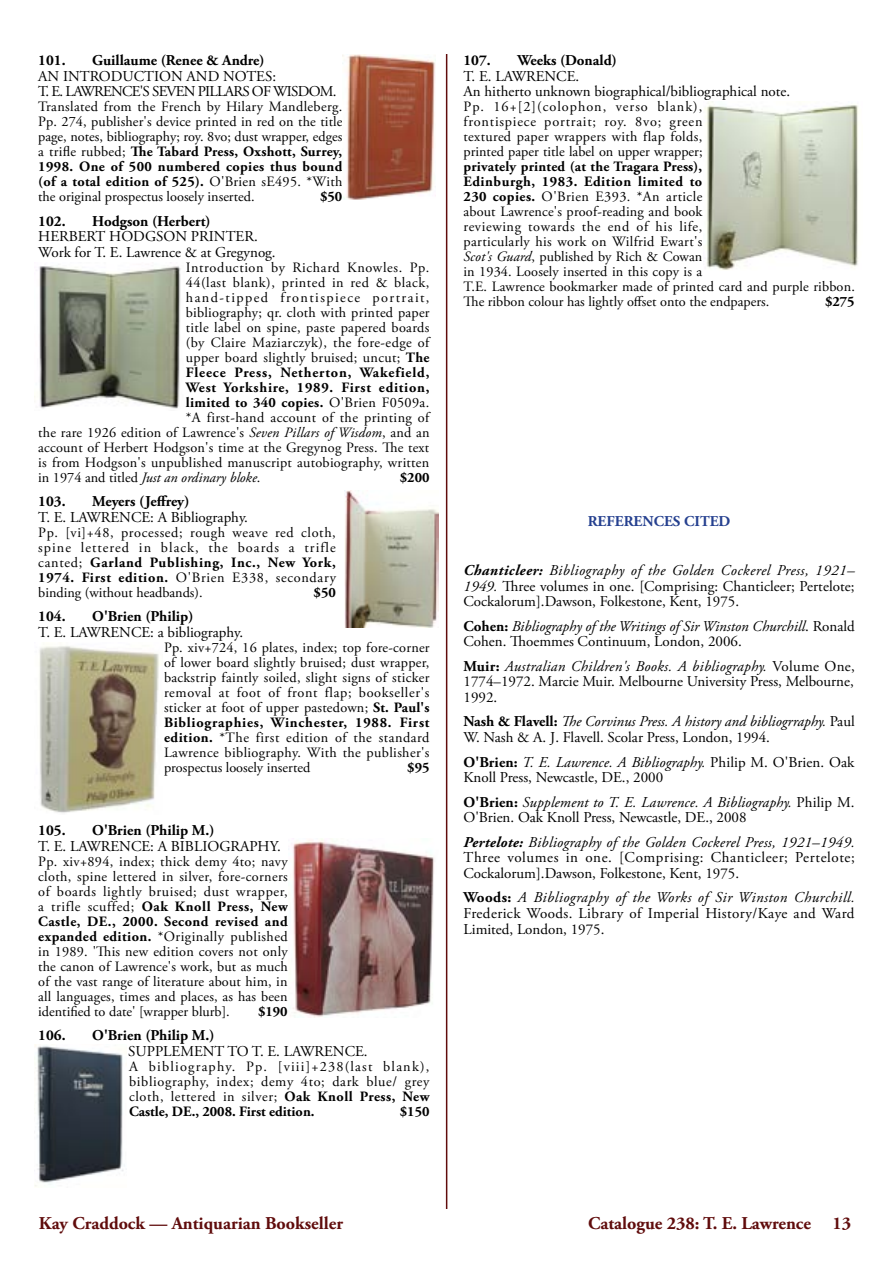
<style>
.page{position:relative;width:893px;height:1263px;background:#fff}
.page>*{position:absolute;margin:0;border:0;box-sizing:border-box;transform-origin:0 0}
.t1{font:700 18px "Adobe Garamond Pro";color:#600c0c}
.t2{font:15px/15.8px "Adobe Garamond Pro";color:#000}
.t3{font:700 15px "Adobe Garamond Pro";color:#000}
.t4{font:italic 15px/15.8px "Adobe Garamond Pro";color:#000}
.t5{font:15px/15.8px "Adobe Garamond Pro";letter-spacing:-.05em;color:#000}
.t6{font:700 15px "Adobe Garamond Pro";color:#25408f}
.t7{font:14.25px/15px "Adobe Garamond Pro";letter-spacing:.015em;color:#000;text-align:justify}
.t8{font:700 14.25px "Adobe Garamond Pro";letter-spacing:.05em;color:#000}
.t9{font:italic 14.25px "Adobe Garamond Pro";color:#000}
.t10{font:14.25px "Adobe Garamond Pro";letter-spacing:.035em;color:#000}
.t11{font:700 14.25px "Adobe Garamond Pro";letter-spacing:.025em;color:#000}
.t12{font:14.25px "Adobe Garamond Pro";letter-spacing:.045em;color:#000}
.t13{font:14.25px "Adobe Garamond Pro";letter-spacing:.1em;color:#000}
.s1{font-weight:700}
.s2{font-weight:400}
.s3{font-style:italic}
.s4{font-style:normal}
.s5{font-weight:700;font-style:italic}
.s6{font-weight:700;font-style:normal}
</style>
<div class="page">
<hr style="left:446px;top:54px;width:1px;height:1155px;background:#600c0c">
<img style="left:343px;top:54px;width:93px;height:145px">
<img style="left:34px;top:266px;width:147px;height:143px">
<img style="left:345px;top:490px;width:94px;height:138px">
<img style="left:39px;top:646px;width:121px;height:167px">
<img style="left:292px;top:838px;width:142px;height:179px">
<img style="left:34px;top:1045px;width:91px;height:142px">
<img style="left:704px;top:102px;width:155px;height:168px">
<p class="t3" style="left:38px;top:51px;width:29px">101.</p>
<p class="t3" style="left:92px;top:51px;width:174px">Guillaume (Renee &amp; Andre)</p>
<p class="t5" style="left:38px;top:69px;width:300px">AN INTRODUCTION AND NOTES:<br>T. E. LAWRENCE'S SEVEN PILLARS OF WISDOM.</p>
<p class="t7" style="left:38px;top:100px;width:306px">Translated from the French by Hilary Mandleberg.<br>Pp. 274, publisher's device printed in red on the title page, notes, bibliography; roy. 8vo; dust wrapper, edges a trifle rubbed; <span class="s1">The Tabard Press, Oxshott, Surrey, 1998. One of 500 numbered copies thus bound (of a total edition of 525).</span> O'Brien sE495. *With the original prospectus loosely inserted.</p>
<p class="t8" style="left:320px;top:189px;width:24px">$50</p>
<p class="t3" style="left:38px;top:212px;width:29px">102.</p>
<p class="t3" style="left:92px;top:212px;width:120px">Hodgson (Herbert)</p>
<p class="t2" style="left:38px;top:229px;width:239px">HERBERT HODGSON PRINTER.<br>Work for T. E. Lawrence &amp; at Gregynog.</p>
<p class="t12" style="left:186px;top:259px;width:245px">Introduction by Richard Knowles. Pp.</p>
<p class="t10" style="left:186px;top:274px;width:245px">44(last blank), printed in red &amp; black,</p>
<p class="t13" style="left:186px;top:289px;width:245px">hand-tipped frontispiece portrait,</p>
<p class="t7" style="left:186px;top:306px;width:245px">bibliography; qr. cloth with printed paper</p>
<p class="t7" style="left:186px;top:321px;width:245px">title label on spine, paste papered boards</p>
<p class="t7" style="left:186px;top:336px;width:245px">(by Claire Maziarczyk), the fore-edge of</p>
<p class="t7" style="left:186px;top:351px;width:245px">upper board slightly bruised; uncut; <span class="s1">The</span></p>
<p class="t8" style="left:186px;top:364px;width:245px">Fleece Press, Netherton, Wakefield,</p>
<p class="t8" style="left:186px;top:379px;width:245px">West Yorkshire, 1989. First edition,</p>
<p class="t11" style="left:186px;top:394px;width:245px">limited to 340 copies. <span class="s2">O'Brien F0509a.</span></p>
<p class="t7" style="left:186px;top:411px;width:245px">*A first-hand account of the printing of</p>
<p class="t7" style="left:38px;top:426px;width:393px">the rare 1926 edition of Lawrence's <span class="s3">Seven Pillars of Wisdom</span>, and an</p>
<p class="t7" style="left:38px;top:441px;width:392px">account of Herbert Hodgson's time at the Gregynog Press. The text</p>
<p class="t7" style="left:38px;top:456px;width:392px">is from Hodgson's unpublished manuscript autobiography, written</p>
<p class="t9" style="left:38px;top:469px;width:224px"><span class="s4">in 1974 and titled</span> Just an ordinary bloke<span class="s4">.</span></p>
<p class="t8" style="left:400px;top:469px;width:31px">$200</p>
<p class="t3" style="left:38px;top:493px;width:29px">103.</p>
<p class="t3" style="left:92px;top:493px;width:99px">Meyers (Jeffrey)</p>
<p class="t2" style="left:38px;top:510px;width:211px">T. E. LAWRENCE: A Bibliography.</p>
<p class="t7" style="left:38px;top:526px;width:299px">Pp. [vi]+48, processed; rough weave red cloth, spine lettered in black, the boards a trifle canted; <span class="s1">Garland Publishing, Inc., New York, 1974. First edition.</span> O'Brien E338, secondary binding (without headbands).</p>
<p class="t8" style="left:314px;top:584px;width:24px">$50</p>
<p class="t3" style="left:38px;top:608px;width:29px">104.</p>
<p class="t3" style="left:92px;top:608px;width:103px">O'Brien (Philip)</p>
<p class="t2" style="left:38px;top:625px;width:207px">T. E. LAWRENCE: a bibliography.</p>
<p class="t7" style="left:164px;top:641px;width:267px">Pp. xiv+724, 16 plates, index; top fore-corner of lower board slightly bruised; dust wrapper, backstrip faintly soiled, slight signs of sticker removal at foot of front flap; bookseller's sticker at foot of upper pastedown; <span class="s1">St. Paul's Bibliographies, Winchester, 1988. First edition.</span> *The first edition of the standard Lawrence bibliography. With the publisher's prospectus loosely inserted</p>
<p class="t8" style="left:407px;top:759px;width:24px">$95</p>
<p class="t3" style="left:38px;top:821px;width:29px">105.</p>
<p class="t3" style="left:92px;top:821px;width:124px">O'Brien (Philip M.)</p>
<p class="t2" style="left:38px;top:839px;width:244px">T. E. LAWRENCE: A BIBLIOGRAPHY.</p>
<p class="t7" style="left:38px;top:854px;width:251px">Pp. xiv+894, index; thick demy 4to; navy cloth, spine lettered in silver, fore-corners of boards lightly bruised; dust wrapper, a trifle scuffed; <span class="s1">Oak Knoll Press, New Castle, DE., 2000. Second revised and expanded edition.</span> *Originally published in 1989. 'This new edition covers not only the canon of Lawrence's work, but as much of the vast range of literature about him, in all languages, times and places, as has been identified to date' [wrapper blurb].</p>
<p class="t8" style="left:258px;top:1003px;width:31px">$190</p>
<p class="t3" style="left:38px;top:1026px;width:29px">106.</p>
<p class="t3" style="left:92px;top:1026px;width:124px">O'Brien (Philip M.)</p>
<p class="t2" style="left:128px;top:1044px;width:241px">SUPPLEMENT TO T. E. LAWRENCE.</p>
<p class="t7" style="left:129px;top:1059px;width:302px">A bibliography. Pp. [viii]+238(last blank), bibliography, index; demy 4to; dark blue/ grey cloth, lettered in silver; <span class="s1">Oak Knoll Press, New Castle, DE., 2008. First edition.</span></p>
<p class="t8" style="left:400px;top:1103px;width:31px">$150</p>
<p class="t3" style="left:463px;top:51px;width:29px">107.</p>
<p class="t3" style="left:517px;top:51px;width:101px">Weeks (Donald)</p>
<p class="t2" style="left:463px;top:69px;width:328px">T. E. LAWRENCE.<br>An hitherto unknown biographical/bibliographical note.</p>
<p class="t7" style="left:463px;top:100px;width:241px">Pp. 16+[2](colophon, verso blank), frontispiece portrait; roy. 8vo; green textured paper wrappers with flap folds, printed paper title label on upper wrapper;</p>
<p class="t7" style="left:463px;top:160px;width:393px;text-align:left"><span class="s1">privately printed (at the Tragara Press),<br>Edinburgh, 1983. Edition limited to<br>230 copies.</span> O'Brien E393. *An article<br>about Lawrence's proof-reading and book<br>reviewing towards the end of his life,<br>particularly his work on Wilfrid Ewart's<br><span class="s3">Scot's Guard</span>, published by Rich &amp; Cowan<br>in 1934. Loosely inserted in this copy is a<br>T.E. Lawrence bookmarker made of printed card and purple ribbon.<br>The ribbon colour has lightly offset onto the endpapers.</p>
<p class="t8" style="left:825px;top:294px;width:31px">$275</p>
<p class="t6" style="left:588px;top:513px;width:144px">REFERENCES CITED</p>
<p class="t2" style="left:463px;top:563px;width:393px;text-align:justify"><span class="s5">Chanticleer:</span> <span class="s3">Bibliography of the Golden Cockerel Press, 1921– 1949.</span> Three volumes in one. [Comprising: Chanticleer; Pertelote; Cockalorum].Dawson, Folkestone, Kent, 1975.</p>
<p class="t4" style="left:463px;top:618px;width:393px"><span class="s6">Cohen:</span> Bibliography of the Writings of Sir Winston Churchill<span class="s4">. Ronald<br>Cohen. Thoemmes Continuum, London, 2006.</span></p>
<p class="t2" style="left:463px;top:659px;width:393px;text-align:justify"><span class="s1">Muir:</span> <span class="s3">Australian Children's Books. A bibliography.</span> Volume One, 1774–1972. Marcie Muir. Melbourne University Press, Melbourne, 1992.</p>
<p class="t2" style="left:463px;top:714px;width:393px"><span class="s1">Nash &amp; Flavell:</span> <span class="s3">The Corvinus Press. A history and bibliogrraphy.</span> Paul<br>W. Nash &amp; A. J. Flavell. Scolar Press, London, 1994.</p>
<p class="t2" style="left:463px;top:754px;width:392px"><span class="s1">O'Brien:</span> <span class="s3">T. E. Lawrence. A Bibliography.</span> Philip M. O'Brien. Oak<br>Knoll Press, Newcastle, DE., 2000</p>
<p class="t2" style="left:463px;top:794px;width:393px"><span class="s1">O'Brien:</span> <span class="s3">Supplement to T. E. Lawrence. A Bibliography.</span> Philip M.<br>O'Brien. Oak Knoll Press, Newcastle, DE., 2008</p>
<p class="t2" style="left:463px;top:834px;width:393px;text-align:justify"><span class="s5">Pertelote:</span> <span class="s3">Bibliography of the Golden Cockerel Press, 1921–1949.<br></span>Three volumes in one. [Comprising: Chanticleer; Pertelote; Cockalorum].Dawson, Folkestone, Kent, 1975.</p>
<p class="t2" style="left:463px;top:890px;width:393px;text-align:justify"><span class="s1">Woods:</span> <span class="s3">A Bibliography of the Works of Sir Winston Churchill.<br></span>Frederick Woods. Library of Imperial History/Kaye and Ward Limited, London, 1975.</p>
<p class="t1" style="left:39px;top:1213px;width:306px">Kay Craddock — Antiquarian Bookseller</p>
<p class="t1" style="left:588px;top:1213px;width:265px">Catalogue 238: T. E. Lawrence 13</p>
</div>
